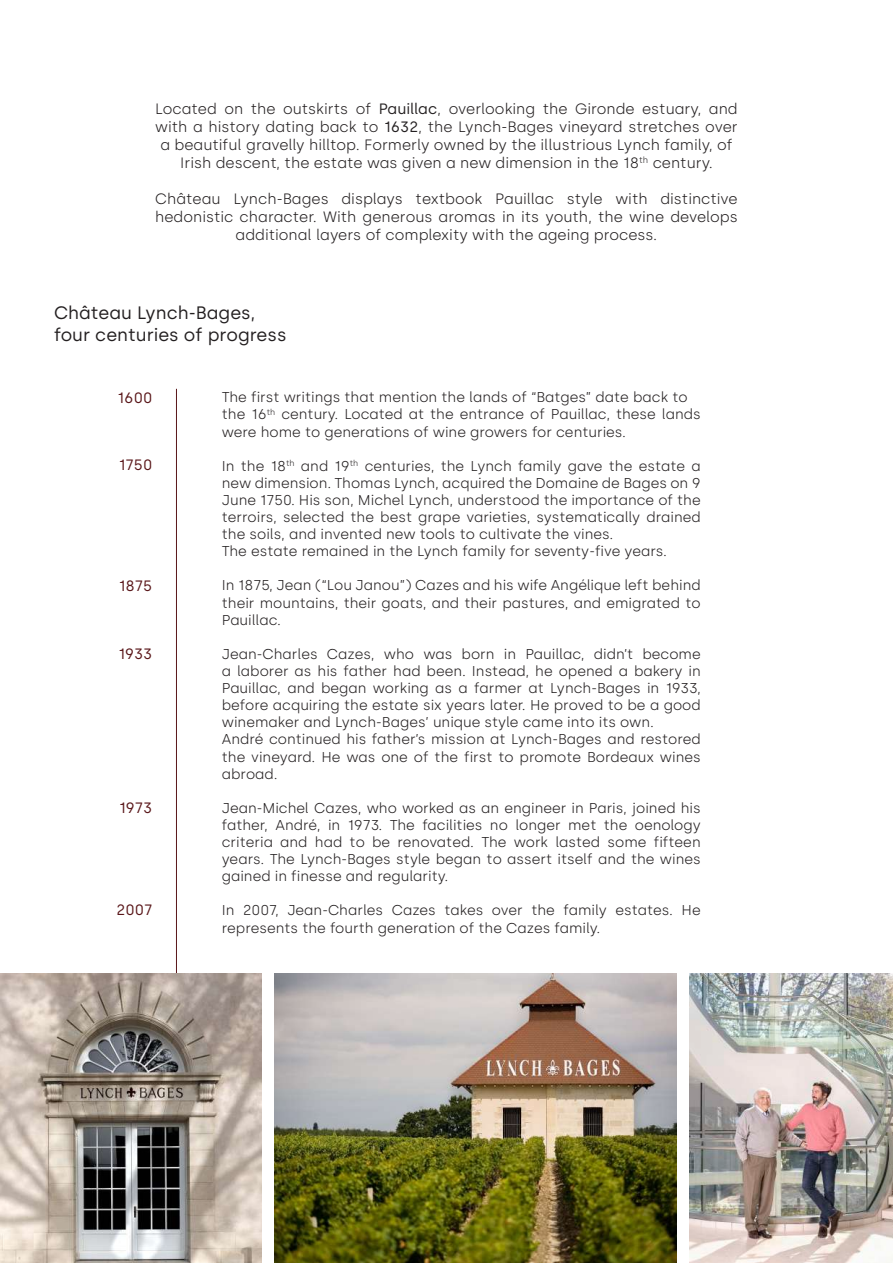
<style>
.page{position:relative;width:893px;height:1263px;background:#fff}
.page>*{position:absolute;margin:0;border:0;box-sizing:border-box;transform-origin:0 0}
.t1{font:18px/21.6px "Silka";color:#231f20}
.t2{font:300 15px/18px "Silka";color:#231f20;text-align:center}
.t3{font:15px "Silka";color:#591619}
.t4{font:300 14.25px/17.1px "Silka";color:#231f20}
.s1{font-weight:400}
</style>
<div class="page">
<hr style="left:176px;top:389px;width:1px;height:675px;background:#591619">
<img style="left:0;top:974px;width:262px;height:289px">
<img style="left:275px;top:974px;width:401px;height:289px">
<img style="left:689px;top:974px;width:204px;height:289px">
<p class="t2" style="left:155px;top:101px;width:584px">Located on the outskirts of <span class="s1">Pauillac</span>, overlooking the Gironde estuary, and with a history dating back to <span class="s1">1632</span>, the Lynch-Bages vineyard stretches over a beautiful gravelly hilltop. Formerly owned by the illustrious Lynch family, of Irish descent, the estate was given a new dimension in the 18<sup>th</sup> century.</p>
<p class="t2" style="left:155px;top:191px;width:584px">Château Lynch-Bages displays textbook Pauillac style with distinctive hedonistic character. With generous aromas in its youth, the wine develops additional layers of complexity with the ageing process.</p>
<p class="t1" style="left:54px;top:304px;width:234px">Château Lynch-Bages, four centuries of progress</p>
<p class="t3" style="left:118px;top:392px;width:36px">1600</p>
<p class="t3" style="left:119px;top:459px;width:35px">1750</p>
<p class="t3" style="left:119px;top:580px;width:35px">1875</p>
<p class="t3" style="left:118px;top:648px;width:35px">1933</p>
<p class="t3" style="left:119px;top:802px;width:35px">1973</p>
<p class="t3" style="left:117px;top:904px;width:37px">2007</p>
<p class="t4" style="left:222px;top:390px;width:480px">The first writings that mention the lands of “Batges” date back to the 16<sup>th</sup> century. Located at the entrance of Pauillac, these lands were home to generations of wine growers for centuries.</p>
<p class="t4" style="left:222px;top:458px;width:480px">In the 18<sup>th</sup> and 19<sup>th</sup> centuries, the Lynch family gave the estate a new dimension. Thomas Lynch, acquired the Domaine de Bages on 9<br>June 1750. His son, Michel Lynch, understood the importance of the terroirs, selected the best grape varieties, systematically drained the soils, and invented new tools to cultivate the vines.<br>The estate remained in the Lynch family for seventy-five years.</p>
<p class="t4" style="left:222px;top:578px;width:480px;text-align:justify">In 1875, Jean (“Lou Janou”) Cazes and his wife Angélique left behind their mountains, their goats, and their pastures, and emigrated to Pauillac.</p>
<p class="t4" style="left:222px;top:646px;width:480px">Jean-Charles Cazes, who was born in Pauillac, didn’t become a laborer as his father had been. Instead, he opened a bakery in Pauillac, and began working as a farmer at Lynch-Bages in 1933, before acquiring the estate six years later. He proved to be a good winemaker and Lynch-Bages’ unique style came into its own.<br>André continued his father’s mission at Lynch-Bages and restored the vineyard. He was one of the first to promote Bordeaux wines abroad.</p>
<p class="t4" style="left:222px;top:800px;width:480px;text-align:justify">Jean-Michel Cazes, who worked as an engineer in Paris, joined his father, André, in 1973. The facilities no longer met the oenology criteria and had to be renovated. The work lasted some fifteen years. The Lynch-Bages style began to assert itself and the wines gained in finesse and regularity.</p>
<p class="t4" style="left:222px;top:903px;width:480px">In 2007, Jean-Charles Cazes takes over the family estates. He represents the fourth generation of the Cazes family.</p>
</div>
